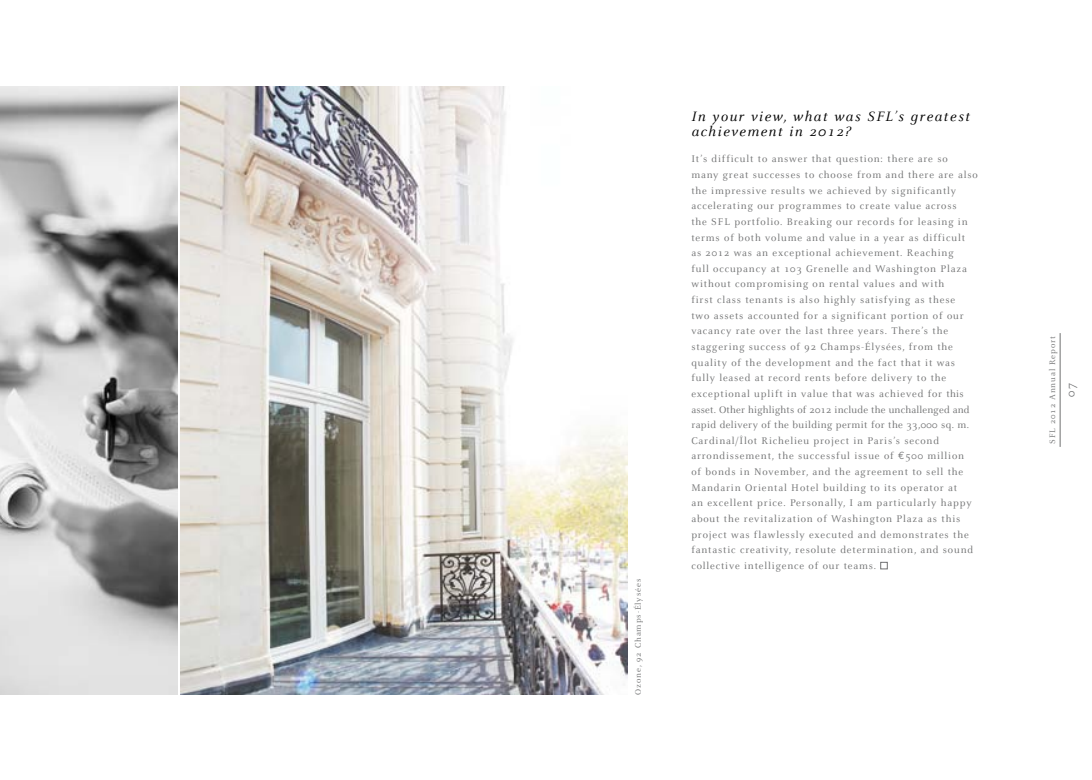
<style>
.page{position:relative;width:1092px;height:780px;background:#fff}
.page>*{position:absolute;margin:0;border:0;box-sizing:border-box;transform-origin:0 0}
.t1{font:italic 15px/15px "Celeste";letter-spacing:.1em;color:#000}
.t2{font:12.5px "Celeste";color:#707172}
.t3{font:10.62px/15.6px "Celeste";letter-spacing:.08em;color:#707172}
.t4{font:8.75px "Celeste";letter-spacing:.1em;color:#707172}
.s1{font-family:"Euro Mono"}
</style>
<div class="page">
<hr style="left:1059px;top:333px;width:1px;height:114px;background:#707172">
<img style="left:181px;top:87px;width:446px;height:607px">
<img style="left:0;top:87px;width:177px;height:607px">
<div style="left:880px;top:562px;width:7px;height:7px;border:1px solid #707172"></div>
<p class="t4" style="left:633px;top:694px;width:117px;rotate:-90deg">Ozone, 92 Champs-Élysées</p>
<h1 class="t1" style="left:691px;top:109px;width:280px">In your view, what was SFL’s greatest achievement in 2012?</h1>
<p class="t3" style="left:691px;top:151px;width:288px">It’s difficult to answer that question: there are so<br>many great successes to choose from and there are also the impressive results we achieved by significantly accelerating our programmes to create value across<br>the SFL portfolio. Breaking our records for leasing in terms of both volume and value in a year as difficult<br>as 2012 was an exceptional achievement. Reaching<br>full occupancy at 103 Grenelle and Washington Plaza without compromising on rental values and with<br>first class tenants is also highly satisfying as these<br>two assets accounted for a significant portion of our vacancy rate over the last three years. There’s the staggering success of 92 Champs-Élysées, from the quality of the development and the fact that it was fully leased at record rents before delivery to the exceptional uplift in value that was achieved for this asset. Other highlights of 2012 include the unchallenged and rapid delivery of the building permit for the 33,000 sq. m.<br>Cardinal/Îlot Richelieu project in Paris’s second arrondissement, the successful issue of <span class="s1">€</span>500 million<br>of bonds in November, and the agreement to sell the Mandarin Oriental Hotel building to its operator at<br>an excellent price. Personally, I am particularly happy about the revitalization of Washington Plaza as this project was flawlessly executed and demonstrates the fantastic creativity, resolute determination, and sound collective intelligence of our teams.</p>
<p class="t4" style="left:1047px;top:444px;width:109px;rotate:-90deg">SFL 2012 Annual Report</p>
<p class="t2" style="left:1064px;top:397px;width:15px;rotate:-90deg">07</p>
</div>
